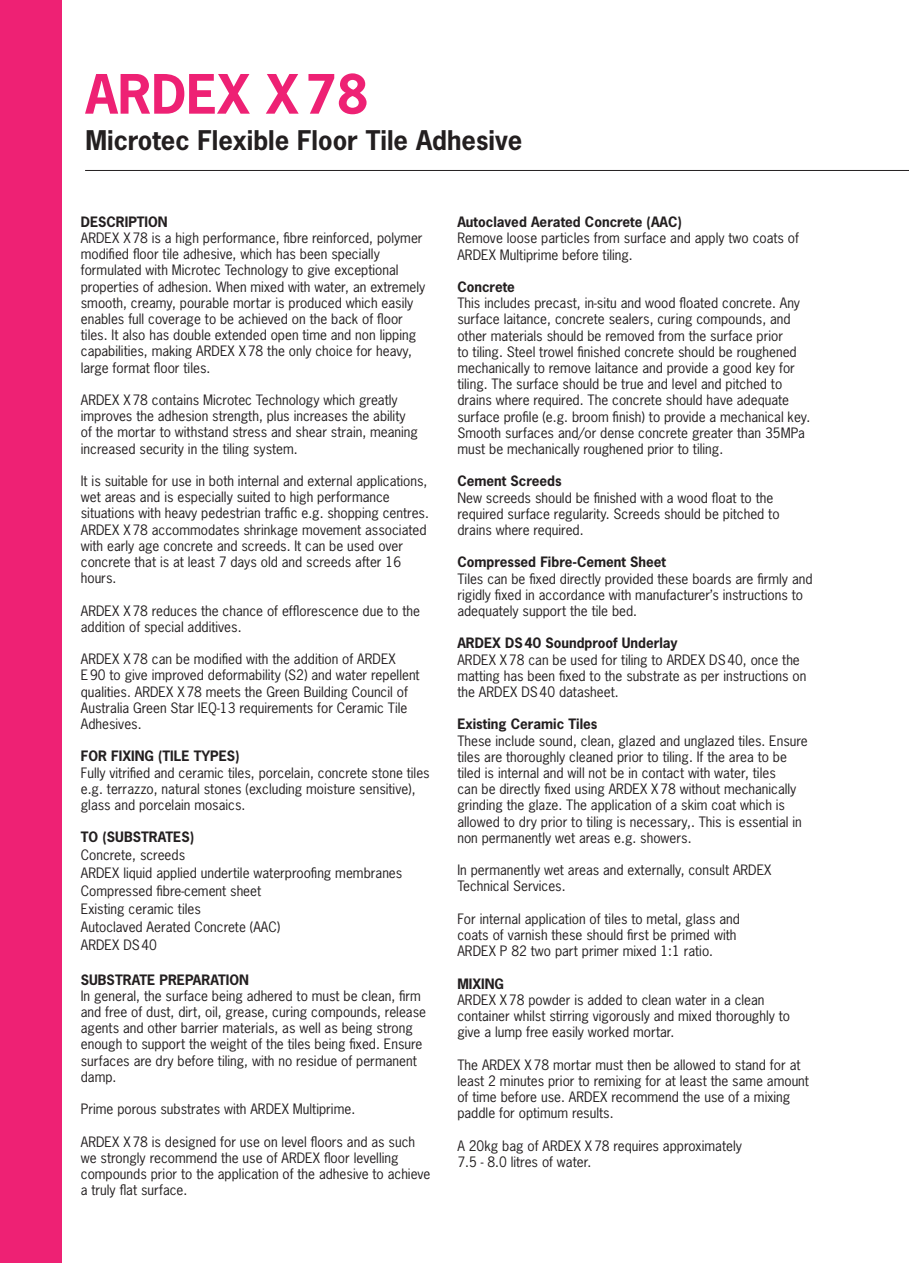
<style>
.page{position:relative;width:909px;height:1263px;background:#fff}
.page>*{position:absolute;margin:0;border:0;box-sizing:border-box;transform-origin:0 0}
.t1{font:700 51px "News Gothic Std";color:#ee2174}
.t2{font:700 25.5px "News Gothic Std";color:#231f20}
.t3{font:13.5px/16.2px "News Gothic Std";color:#231f20}
.t4{font:700 13.5px "News Gothic Std";color:#231f20}
</style>
<div class="page">
<div style="left:0;top:0;width:62px;height:1263px;background:#ee2174"></div>
<hr style="left:85px;top:170px;width:823px;height:1px;background:#231f20">
<p class="t1" style="left:85px;top:61px;width:284px">ARDEX X78</p>
<p class="t2" style="left:85px;top:123px;width:438px">Microtec Flexible Floor Tile Adhesive</p>
<p class="t4" style="left:81px;top:213px;width:88px">DESCRIPTION</p>
<p class="t3" style="left:81px;top:230px;width:346px">ARDEX X78 is a high performance, fibre reinforced, polymer modified floor tile adhesive, which has been specially formulated with Microtec Technology to give exceptional properties of adhesion. When mixed with water, an extremely smooth, creamy, pourable mortar is produced which easily enables full coverage to be achieved on the back of floor tiles. It also has double extended open time and non lipping capabilities, making ARDEX X78 the only choice for heavy, large format floor tiles.</p>
<p class="t3" style="left:81px;top:392px;width:338px">ARDEX X78 contains Microtec Technology which greatly improves the adhesion strength, plus increases the ability of the mortar to withstand stress and shear strain, meaning increased security in the tiling system.</p>
<p class="t3" style="left:81px;top:473px;width:349px">It is suitable for use in both internal and external applications, wet areas and is especially suited to high performance situations with heavy pedestrian traffic e.g. shopping centres.<br>ARDEX X78 accommodates shrinkage movement associated with early age concrete and screeds. It can be used over concrete that is at least 7 days old and screeds after 16 hours.</p>
<p class="t3" style="left:81px;top:602px;width:340px">ARDEX X78 reduces the chance of efflorescence due to the addition of special additives.</p>
<p class="t3" style="left:81px;top:651px;width:340px">ARDEX X78 can be modified with the addition of ARDEX E90 to give improved deformability (S2) and water repellent qualities. ARDEX X78 meets the Green Building Council of Australia Green Star IEQ-13 requirements for Ceramic Tile Adhesives.</p>
<p class="t4" style="left:81px;top:747px;width:160px">FOR FIXING (TILE TYPES)</p>
<p class="t3" style="left:81px;top:764px;width:350px">Fully vitrified and ceramic tiles, porcelain, concrete stone tiles e.g. terrazzo, natural stones (excluding moisture sensitive), glass and porcelain mosaics.</p>
<p class="t4" style="left:81px;top:828px;width:115px">TO (SUBSTRATES)</p>
<p class="t3" style="left:81px;top:847px;width:106px">Concrete, screeds</p>
<p class="t3" style="left:81px;top:865px;width:323px">ARDEX liquid applied undertile waterproofing membranes</p>
<p class="t3" style="left:81px;top:883px;width:182px">Compressed fibre-cement sheet</p>
<p class="t3" style="left:81px;top:901px;width:122px">Existing ceramic tiles</p>
<p class="t3" style="left:81px;top:919px;width:201px">Autoclaved Aerated Concrete (AAC)</p>
<p class="t3" style="left:81px;top:937px;width:78px">ARDEX DS40</p>
<p class="t4" style="left:81px;top:971px;width:170px">SUBSTRATE PREPARATION</p>
<p class="t3" style="left:81px;top:987px;width:347px">In general, the surface being adhered to must be clean, firm and free of dust, dirt, oil, grease, curing compounds, release agents and other barrier materials, as well as being strong enough to support the weight of the tiles being fixed. Ensure surfaces are dry before tiling, with no residue of permanent damp.</p>
<p class="t3" style="left:81px;top:1101px;width:276px">Prime porous substrates with ARDEX Multiprime.</p>
<p class="t3" style="left:81px;top:1133px;width:351px">ARDEX X78 is designed for use on level floors and as such we strongly recommend the use of ARDEX floor levelling compounds prior to the application of the adhesive to achieve a truly flat surface.</p>
<p class="t4" style="left:457px;top:213px;width:226px">Autoclaved Aerated Concrete (AAC)</p>
<p class="t3" style="left:457px;top:230px;width:343px">Remove loose particles from surface and apply two coats of<br>ARDEX Multiprime before tiling.</p>
<p class="t4" style="left:457px;top:278px;width:59px">Concrete</p>
<p class="t3" style="left:457px;top:295px;width:354px">This includes precast, in-situ and wood floated concrete. Any surface laitance, concrete sealers, curing compounds, and other materials should be removed from the surface prior<br>to tiling. Steel trowel finished concrete should be roughened mechanically to remove laitance and provide a good key for tiling. The surface should be true and level and pitched to drains where required. The concrete should have adequate surface profile (e.g. broom finish) to provide a mechanical key.<br>Smooth surfaces and/or dense concrete greater than 35MPa must be mechanically roughened prior to tiling.</p>
<p class="t4" style="left:457px;top:472px;width:106px">Cement Screeds</p>
<p class="t3" style="left:457px;top:489px;width:323px">New screeds should be finished with a wood float to the required surface regularity. Screeds should be pitched to drains where required.</p>
<p class="t4" style="left:457px;top:553px;width:210px">Compressed Fibre-Cement Sheet</p>
<p class="t3" style="left:457px;top:570px;width:356px">Tiles can be fixed directly provided these boards are firmly and rigidly fixed in accordance with manufacturer’s instructions to adequately support the tile bed.</p>
<p class="t4" style="left:457px;top:634px;width:222px">ARDEX DS40 Soundproof Underlay</p>
<p class="t3" style="left:457px;top:651px;width:350px">ARDEX X78 can be used for tiling to ARDEX DS40, once the matting has been fixed to the substrate as per instructions on the ARDEX DS40 datasheet.</p>
<p class="t4" style="left:457px;top:715px;width:141px">Existing Ceramic Tiles</p>
<p class="t3" style="left:457px;top:732px;width:352px">These include sound, clean, glazed and unglazed tiles. Ensure tiles are thoroughly cleaned prior to tiling. If the area to be tiled is internal and will not be in contact with water, tiles<br>can be directly fixed using ARDEX X78 without mechanically grinding the glaze. The application of a skim coat which is allowed to dry prior to tiling is necessary,. This is essential in non permanently wet areas e.g. showers.</p>
<p class="t3" style="left:457px;top:862px;width:315px">In permanently wet areas and externally, consult ARDEX<br>Technical Services.</p>
<p class="t3" style="left:457px;top:910px;width:284px">For internal application of tiles to metal, glass and</p>
<p class="t3" style="left:457px;top:927px;width:280px">coats of varnish these should first be primed with</p>
<p class="t3" style="left:457px;top:943px;width:257px">ARDEX P 82 two part primer mixed 1:1 ratio.</p>
<p class="t4" style="left:457px;top:974px;width:48px">MIXING</p>
<p class="t3" style="left:457px;top:991px;width:334px">ARDEX X78 powder is added to clean water in a clean container whilst stirring vigorously and mixed thoroughly to give a lump free easily worked mortar.</p>
<p class="t3" style="left:457px;top:1056px;width:353px">The ARDEX X78 mortar must then be allowed to stand for at least 2 minutes prior to remixing for at least the same amount of time before use. ARDEX recommend the use of a mixing paddle for optimum results.</p>
<p class="t3" style="left:457px;top:1137px;width:286px">A 20kg bag of ARDEX X78 requires approximately</p>
<p class="t3" style="left:457px;top:1153px;width:135px">7.5 - 8.0 litres of water.</p>
</div>
